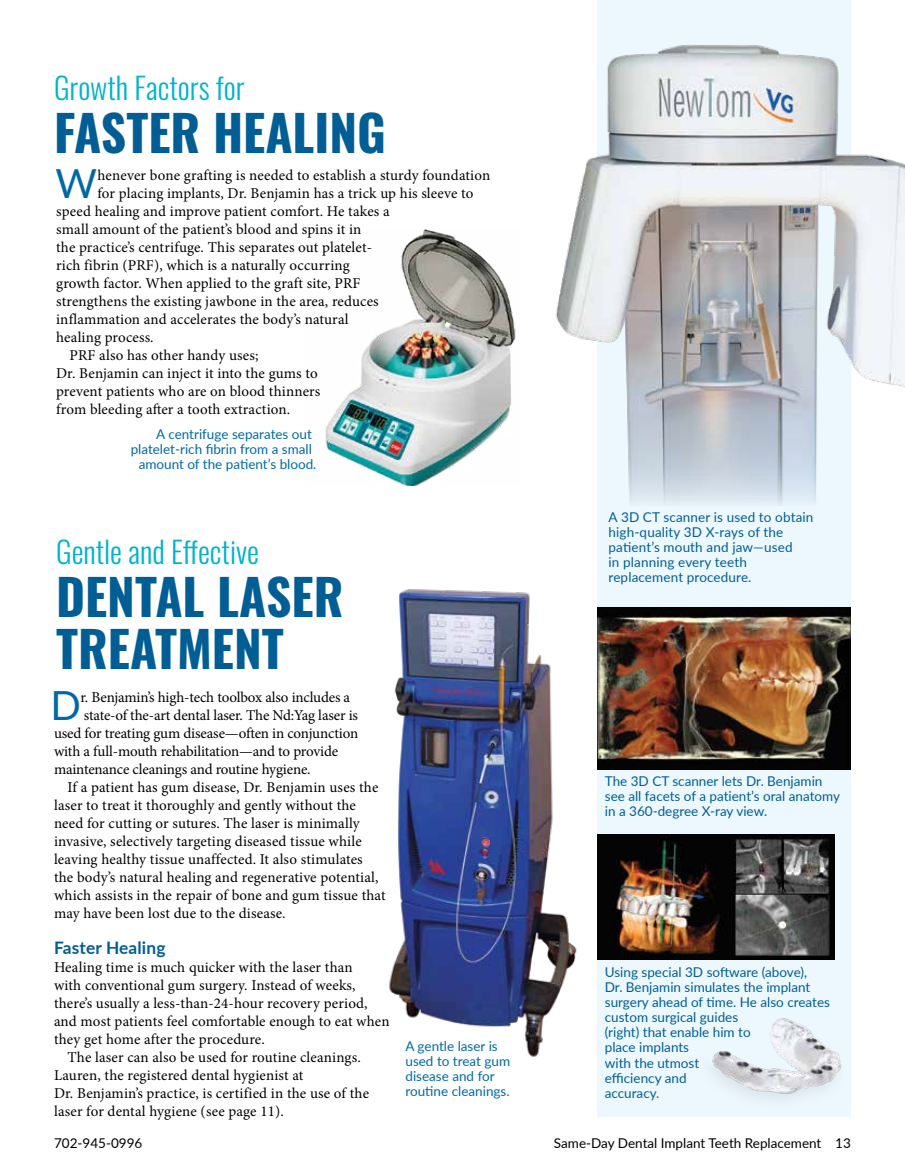
<style>
.page{position:relative;width:905px;height:1175px;background:#fff}
.page>*{position:absolute;margin:0;border:0;box-sizing:border-box;transform-origin:0 0}
.t1{font:700 49.5px/52.5px "Oswald";color:#005e94}
.t2{font:40.05px "Lato";color:#0069a5}
.t3{font:300 30px "Oswald";color:#00b3cb}
.t4{font:700 17.25px "Lato";letter-spacing:.01em;color:#005e94}
.t5{font:15px "Minion Pro";letter-spacing:.005em;color:#000}
.t6{font:15px "Minion Pro";letter-spacing:-.015em;color:#000}
.t7{font:13.5px/15px "Lato";color:#005e94}
.t8{font:13.5px/15px "Lato";color:#0069a5}
.t9{font:13.5px "Lato";color:#000}
</style>
<div class="page">
<div style="left:597px;top:0;width:253px;height:1116px;background:#edf8fe"></div>
<img style="left:555px;top:0;width:349px;height:505px">
<img style="left:598px;top:834px;width:236px;height:125px">
<img style="left:325px;top:230px;width:191px;height:256px">
<img style="left:598px;top:607px;width:252px;height:162px">
<img style="left:695px;top:1018px;width:148px;height:99px">
<img style="left:389px;top:589px;width:209px;height:468px">
<h3 class="t3" style="left:54px;top:61px;width:192px">Growth Factors for</h3>
<h1 class="t1" style="left:54px;top:109px;width:333px">FASTER HEALING</h1>
<h2 class="t2" style="left:55px;top:155px;width:43px">W</h2>
<p class="t5" style="left:97px;top:165px;width:394px">henever bone grafting is needed to establish a sturdy foundation</p>
<p class="t5" style="left:97px;top:183px;width:377px">for placing implants, Dr. Benjamin has a trick up his sleeve to</p>
<p class="t5" style="left:56px;top:201px;width:335px">speed healing and improve patient comfort. He takes a</p>
<p class="t5" style="left:56px;top:219px;width:307px">small amount of the patient’s blood and spins it in</p>
<p class="t5" style="left:56px;top:237px;width:317px">the practice’s centrifuge. This separates out platelet-</p>
<p class="t5" style="left:56px;top:255px;width:295px">rich fibrin (PRF), which is a naturally occurring</p>
<p class="t5" style="left:56px;top:273px;width:306px">growth factor. When applied to the graft site, PRF</p>
<p class="t5" style="left:56px;top:291px;width:324px">strengthens the existing jawbone in the area, reduces</p>
<p class="t5" style="left:56px;top:309px;width:294px">inflammation and accelerates the body’s natural</p>
<p class="t5" style="left:56px;top:327px;width:99px">healing process.</p>
<p class="t5" style="left:70px;top:345px;width:190px">PRF also has other handy uses;</p>
<p class="t5" style="left:56px;top:363px;width:263px">Dr. Benjamin can inject it into the gums to</p>
<p class="t5" style="left:56px;top:381px;width:266px">prevent patients who are on blood thinners</p>
<p class="t5" style="left:56px;top:399px;width:236px">from bleeding after a tooth extraction.</p>
<p class="t8" style="left:156px;top:426px;width:157px">A centrifuge separates out</p>
<p class="t8" style="left:131px;top:441px;width:183px">platelet-rich fibrin from a small</p>
<p class="t8" style="left:139px;top:456px;width:179px">amount of the patient’s blood.</p>
<h3 class="t3" style="left:56px;top:525px;width:204px">Gentle and Effective</h3>
<h1 class="t1" style="left:56px;top:573px;width:289px">DENTAL LASER<br>TREATMENT</h1>
<h2 class="t2" style="left:50px;top:677px;width:32px">D</h2>
<p class="t5" style="left:80px;top:687px;width:271px">r. Benjamin’s high-tech toolbox also includes a</p>
<p class="t5" style="left:84px;top:705px;width:276px">state-of the-art dental laser. The Nd:Yag laser is</p>
<p class="t5" style="left:54px;top:723px;width:306px">used for treating gum disease—often in conjunction</p>
<p class="t6" style="left:54px;top:741px;width:286px">with a full-mouth rehabilitation—and to provide</p>
<p class="t6" style="left:54px;top:759px;width:258px">maintenance cleanings and routine hygiene.</p>
<p class="t5" style="left:67px;top:777px;width:312px">If a patient has gum disease, Dr. Benjamin uses the</p>
<p class="t5" style="left:54px;top:795px;width:303px">laser to treat it thoroughly and gently without the</p>
<p class="t5" style="left:54px;top:813px;width:307px">need for cutting or sutures. The laser is minimally</p>
<p class="t5" style="left:54px;top:831px;width:309px">invasive, selectively targeting diseased tissue while</p>
<p class="t5" style="left:54px;top:849px;width:310px">leaving healthy tissue unaffected. It also stimulates</p>
<p class="t5" style="left:54px;top:867px;width:326px">the body’s natural healing and regenerative potential,</p>
<p class="t5" style="left:54px;top:885px;width:333px">which assists in the repair of bone and gum tissue that</p>
<p class="t5" style="left:54px;top:903px;width:233px">may have been lost due to the disease.</p>
<p class="t4" style="left:54px;top:935px;width:113px">Faster Healing</p>
<p class="t5" style="left:54px;top:957px;width:300px">Healing time is much quicker with the laser than</p>
<p class="t5" style="left:54px;top:975px;width:303px">with conventional gum surgery. Instead of weeks,</p>
<p class="t5" style="left:54px;top:993px;width:315px">there’s usually a less-than-24-hour recovery period,</p>
<p class="t5" style="left:54px;top:1011px;width:337px">and most patients feel comfortable enough to eat when</p>
<p class="t5" style="left:54px;top:1029px;width:212px">they get home after the procedure.</p>
<p class="t5" style="left:68px;top:1047px;width:295px">The laser can also be used for routine cleanings.</p>
<p class="t5" style="left:54px;top:1065px;width:251px">Lauren, the registered dental hygienist at</p>
<p class="t5" style="left:54px;top:1083px;width:316px">Dr. Benjamin’s practice, is certified in the use of the</p>
<p class="t5" style="left:54px;top:1101px;width:231px">laser for dental hygiene (see page 11).</p>
<p class="t8" style="left:405px;top:1038px;width:106px">A gentle laser is used to treat gum disease and for routine cleanings.</p>
<p class="t7" style="left:608px;top:509px;width:206px">A 3D CT scanner is used to obtain high-quality 3D X-rays of the patient’s mouth and jaw—used<br>in planning every teeth replacement procedure.</p>
<p class="t7" style="left:604px;top:773px;width:237px">The 3D CT scanner lets Dr. Benjamin see all facets of a patient’s oral anatomy in a 360-degree X-ray view.</p>
<p class="t7" style="left:604px;top:964px;width:227px">Using special 3D software (above),<br>Dr. Benjamin simulates the implant surgery ahead of time. He also creates custom surgical guides<br>(right) that enable him to<br>place implants<br>with the utmost<br>efficiency and<br>accuracy.</p>
<p class="t9" style="left:54px;top:1133px;width:90px">702-945-0996</p>
<p class="t9" style="left:554px;top:1133px;width:298px">Same-Day Dental Implant Teeth Replacement 13</p>
</div>
